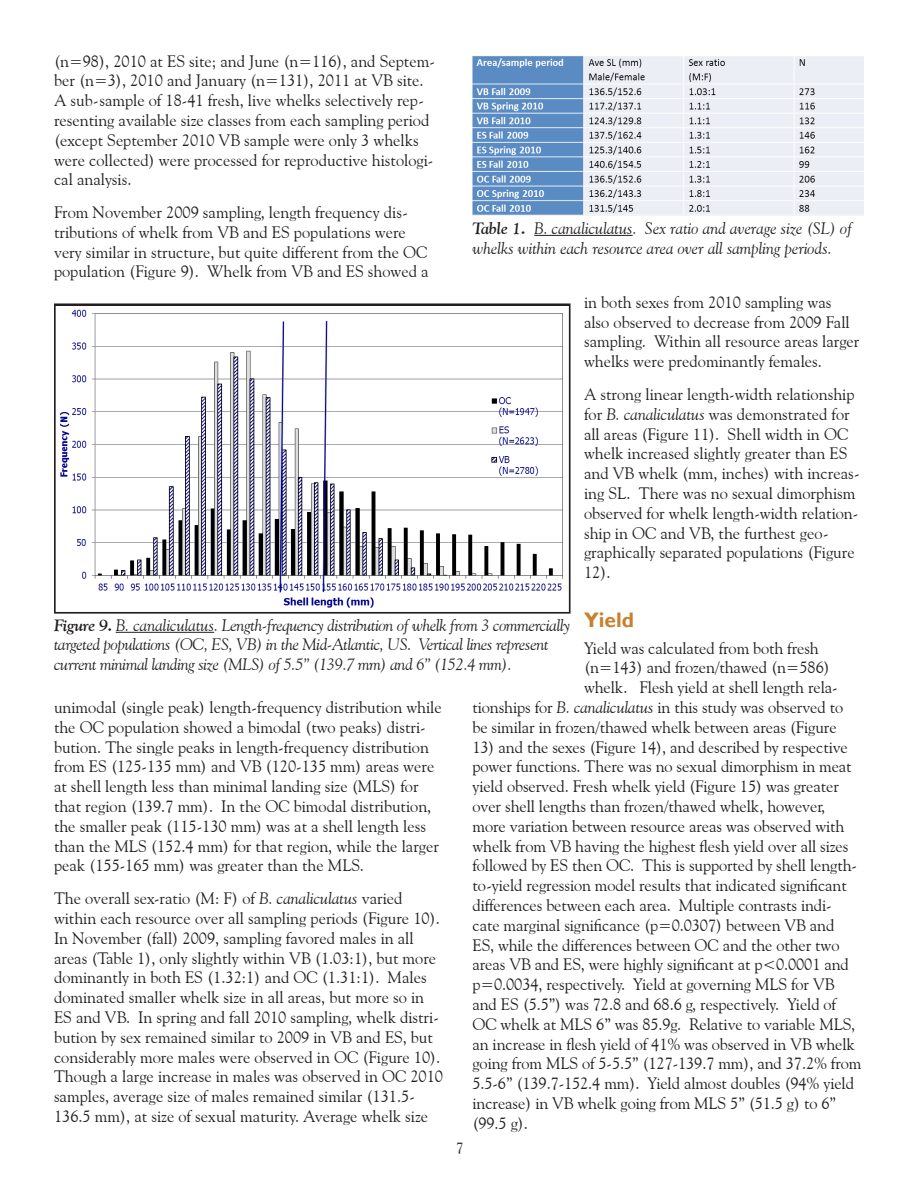
<style>
.page{position:relative;width:918px;height:1188px;background:#fff}
.page>*{position:absolute;margin:0;border:0;box-sizing:border-box;transform-origin:0 0}
.Header1{font:700 21px "Gill Sans";color:#c6802e}
.Body_Text{font:16.5px/19.8px "Goudy Old Style BT";color:#231f20}
.Cutline{font:italic 16.5px/19.8px "Goudy Old Style BT";letter-spacing:-.02em;color:#231f20}
.Cutline-2{font:italic 16.5px/19.8px "Goudy Old Style BT";color:#231f20}
.t1{font:15px "Goudy Old Style BT";color:#231f20}
.s1{font-weight:700}
.s2{font-style:italic}
</style>
<div class="page">
<img style="left:59px;top:309px;width:504px;height:299px">
<div style="left:54px;top:303px;width:517px;height:311px;border:2px solid #231f20"></div>
<hr style="left:116px;top:632px;width:98px;height:1px;background:#231f20">
<img style="left:472px;top:56px;width:392px;height:160px">
<hr style="left:534px;top:235px;width:99px;height:1px;background:#231f20">
<p class="Body_Text" style="left:54px;top:51px;width:382px">(n=98), 2010 at ES site; and June (n=116), and Septem&shy;ber (n=3), 2010 and January (n=131), 2011 at VB site.<br>A sub-sample of 18-41 fresh, live whelks selectively rep&shy;resenting available size classes from each sampling period (except September 2010 VB sample were only 3 whelks were collected) were processed for reproductive histologi&shy;cal analysis.</p>
<p class="Body_Text" style="left:54px;top:202px;width:376px">From November 2009 sampling, length frequency dis&shy;tributions of whelk from VB and ES populations were very similar in structure, but quite different from the OC population (Figure 9). Whelk from VB and ES showed a</p>
<p class="Cutline-2" style="left:472px;top:218px;width:381px"><span class="s1">Table 1.</span> B. canaliculatus. Sex ratio and average size (SL) of whelks within each resource area over all sampling periods.</p>
<p class="Body_Text" style="left:584px;top:292px;width:277px">in both sexes from 2010 sampling was also observed to decrease from 2009 Fall sampling. Within all resource areas larger whelks were predominantly females.</p>
<p class="Body_Text" style="left:584px;top:384px;width:277px">A strong linear length-width relationship for <span class="s2">B. canaliculatus</span> was demonstrated for all areas (Figure 11). Shell width in OC whelk increased slightly greater than ES and VB whelk (mm, inches) with increas&shy;ing SL. There was no sexual dimorphism observed for whelk length-width relation&shy;ship in OC and VB, the furthest geo&shy;graphically separated populations (Figure 12).</p>
<p class="Header1" style="left:584px;top:607px;width:52px">Yield</p>
<p class="Body_Text" style="left:584px;top:638px;width:236px">Yield was calculated from both fresh</p>
<p class="Body_Text" style="left:584px;top:658px;width:247px">(n=143) and frozen/thawed (n=586)</p>
<p class="Body_Text" style="left:584px;top:677px;width:255px">whelk. Flesh yield at shell length rela-</p>
<p class="Body_Text" style="left:472px;top:697px;width:372px">tionships for <span class="s2">B. canaliculatus</span> in this study was observed to</p>
<p class="Body_Text" style="left:472px;top:717px;width:366px">be similar in frozen/thawed whelk between areas (Figure</p>
<p class="Body_Text" style="left:472px;top:737px;width:391px">13) and the sexes (Figure 14), and described by respective power functions. There was no sexual dimorphism in meat yield observed. Fresh whelk yield (Figure 15) was greater over shell lengths than frozen/thawed whelk, however, more variation between resource areas was observed with whelk from VB having the highest flesh yield over all sizes followed by ES then OC. This is supported by shell length&shy;to-yield regression model results that indicated significant differences between each area. Multiple contrasts indi&shy;cate marginal significance (p=0.0307) between VB and<br>ES, while the differences between OC and the other two areas VB and ES, were highly significant at p&lt;0.0001 and p=0.0034, respectively. Yield at governing MLS for VB and ES (5.5”) was 72.8 and 68.6 g, respectively. Yield of OC whelk at MLS 6” was 85.9g. Relative to variable MLS, an increase in flesh yield of 41% was observed in VB whelk going from MLS of 5-5.5” (127-139.7 mm), and 37.2% from 5.5-6” (139.7-152.4 mm). Yield almost doubles (94% yield increase) in VB whelk going from MLS 5” (51.5 g) to 6” (99.5 g).</p>
<p class="Cutline" style="left:54px;top:615px;width:518px"><span class="s1">Figure 9.</span> B. canaliculatus. Length-frequency distribution of whelk from 3 commercially targeted populations (OC, ES, VB) in the Mid-Atlantic, US. Vertical lines represent current minimal landing size (MLS) of 5.5” (139.7 mm) and 6” (152.4 mm).</p>
<p class="Body_Text" style="left:54px;top:697px;width:389px">unimodal (single peak) length-frequency distribution while the OC population showed a bimodal (two peaks) distri&shy;bution. The single peaks in length-frequency distribution from ES (125-135 mm) and VB (120-135 mm) areas were at shell length less than minimal landing size (MLS) for that region (139.7 mm). In the OC bimodal distribution, the smaller peak (115-130 mm) was at a shell length less than the MLS (152.4 mm) for that region, while the larger peak (155-165 mm) was greater than the MLS.</p>
<p class="Body_Text" style="left:54px;top:888px;width:391px">The overall sex-ratio (M: F) of <span class="s2">B. canaliculatus</span> varied within each resource over all sampling periods (Figure 10).<br>In November (fall) 2009, sampling favored males in all areas (Table 1), only slightly within VB (1.03:1), but more dominantly in both ES (1.32:1) and OC (1.31:1). Males dominated smaller whelk size in all areas, but more so in ES and VB. In spring and fall 2010 sampling, whelk distri&shy;bution by sex remained similar to 2009 in VB and ES, but considerably more males were observed in OC (Figure 10).<br>Though a large increase in males was observed in OC 2010 samples, average size of males remained similar (131.5- 136.5 mm), at size of sexual maturity. Average whelk size</p>
<p class="t1" style="left:456px;top:1139px;width:9px">7</p>
</div>
